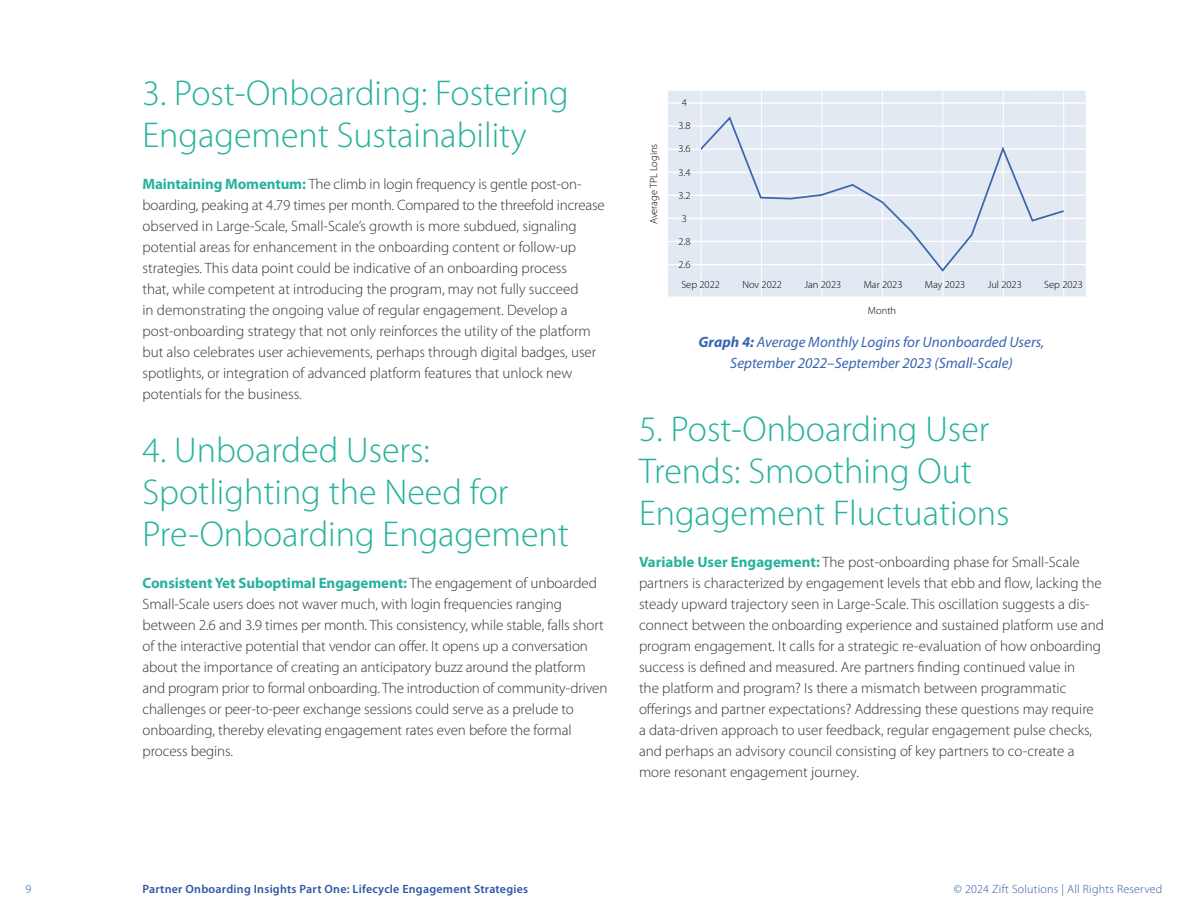
<style>
.page{position:relative;width:1188px;height:918px;background:#fff}
.page>*{position:absolute;margin:0;border:0;box-sizing:border-box;transform-origin:0 0}
.t1{font:300 36px/42px "Myriad Pro";color:#27b29d}
.t2{font:300 15px/21px "Myriad Pro";color:#303133}
.Image_Caption{font:italic 15px/21px "Myriad Pro";color:#3866b0;text-align:center}
.t3{font:600 12px "Myriad Pro";letter-spacing:.02em;color:#2b58a2}
.t4{font:300 12px "Myriad Pro";letter-spacing:.02em;color:#2b58a2}
.t5{font:300 10.5px "Myriad Pro";color:#000}
.s1{font-weight:700;color:#27b29d}
.s2{font-weight:700}
</style>
<div class="page">
<div style="left:668px;top:91px;width:418px;height:206px;background:#e2e9f3"></div>
<hr style="left:661px;top:264px;width:429px;height:1px;background:#fff">
<hr style="left:661px;top:241px;width:429px;height:1px;background:#fff">
<hr style="left:661px;top:148px;width:429px;height:2px;background:#fff">
<hr style="left:661px;top:218px;width:429px;height:1px;background:#fff">
<hr style="left:661px;top:195px;width:429px;height:1px;background:#fff">
<hr style="left:661px;top:171px;width:429px;height:2px;background:#fff">
<hr style="left:761px;top:85px;width:1px;height:213px;background:#fff">
<hr style="left:822px;top:85px;width:1px;height:213px;background:#fff">
<hr style="left:701px;top:85px;width:1px;height:213px;background:#fff">
<hr style="left:942px;top:85px;width:1px;height:213px;background:#fff">
<hr style="left:1003px;top:85px;width:1px;height:213px;background:#fff">
<hr style="left:1063px;top:85px;width:1px;height:213px;background:#fff">
<hr style="left:882px;top:85px;width:1px;height:213px;background:#fff">
<hr style="left:661px;top:125px;width:429px;height:2px;background:#fff">
<hr style="left:662px;top:102px;width:426px;height:2px;background:#fff">
<svg style="left:702px;top:115px;width:361px;height:158px"></svg>
<h3 class="t1" style="left:142px;top:72px;width:428px">3. Post-Onboarding: Fostering<br>Engagement Sustainability</h3>
<p class="t2" style="left:142px;top:173px;width:464px"><span class="s1">Maintaining Momentum:</span> The climb in login frequency is gentle post-on&shy;boarding, peaking at 4.79 times per month. Compared to the threefold increase observed in Large-Scale, Small-Scale’s growth is more subdued, signaling potential areas for enhancement in the onboarding content or follow-up strategies. This data point could be indicative of an onboarding process<br>that, while competent at introducing the program, may not fully succeed<br>in demonstrating the ongoing value of regular engagement. Develop a post-onboarding strategy that not only reinforces the utility of the platform but also celebrates user achievements, perhaps through digital badges, user spotlights, or integration of advanced platform features that unlock new potentials for the business.</p>
<h3 class="t1" style="left:142px;top:429px;width:428px">4. Unboarded Users:<br>Spotlighting the Need for<br>Pre-Onboarding Engagement</h3>
<p class="t2" style="left:142px;top:572px;width:466px"><span class="s1">Consistent Yet Suboptimal Engagement:</span> The engagement of unboarded Small-Scale users does not waver much, with login frequencies ranging between 2.6 and 3.9 times per month. This consistency, while stable, falls short of the interactive potential that vendor can offer. It opens up a conversation about the importance of creating an anticipatory buzz around the platform and program prior to formal onboarding. The introduction of community-driven challenges or peer-to-peer exchange sessions could serve as a prelude to onboarding, thereby elevating engagement rates even before the formal process begins.</p>
<p class="t5" style="left:647px;top:224px;width:82px;rotate:-90deg">Average TPL Logins</p>
<p class="t5" style="left:682px;top:96px;width:7px">4</p>
<p class="t5" style="left:678px;top:120px;width:14px">3.8</p>
<p class="t5" style="left:678px;top:143px;width:14px">3.6</p>
<p class="t5" style="left:678px;top:166px;width:14px">3.4</p>
<p class="t5" style="left:678px;top:189px;width:14px">3.2</p>
<p class="t5" style="left:682px;top:212px;width:7px">3</p>
<p class="t5" style="left:678px;top:235px;width:14px">2.8</p>
<p class="t5" style="left:678px;top:258px;width:14px">2.6</p>
<p class="t5" style="left:681px;top:278px;width:40px">Sep 2022</p>
<p class="t5" style="left:742px;top:278px;width:41px">Nov 2022</p>
<p class="t5" style="left:805px;top:278px;width:38px">Jan 2023</p>
<p class="t5" style="left:864px;top:278px;width:40px">Mar 2023</p>
<p class="t5" style="left:925px;top:278px;width:42px">May 2023</p>
<p class="t5" style="left:988px;top:278px;width:36px">Jul 2023</p>
<p class="t5" style="left:1044px;top:278px;width:40px">Sep 2023</p>
<p class="t5" style="left:868px;top:304px;width:30px">Month</p>
<p class="Image_Caption" style="left:699px;top:331px;width:347px"><span class="s2">Graph 4:</span> Average Monthly Logins for Unonboarded Users,<br>September 2022–September 2023 (Small-Scale)</p>
<h3 class="t1" style="left:639px;top:408px;width:372px">5. Post-Onboarding User<br>Trends: Smoothing Out<br>Engagement Fluctuations</h3>
<p class="t2" style="left:639px;top:551px;width:466px"><span class="s1">Variable User Engagement:</span> The post-onboarding phase for Small-Scale partners is characterized by engagement levels that ebb and flow, lacking the steady upward trajectory seen in Large-Scale. This oscillation suggests a dis&shy;connect between the onboarding experience and sustained platform use and program engagement. It calls for a strategic re-evaluation of how onboarding success is defined and measured. Are partners finding continued value in<br>the platform and program? Is there a mismatch between programmatic offerings and partner expectations? Addressing these questions may require a data-driven approach to user feedback, regular engagement pulse checks, and perhaps an advisory council consisting of key partners to co-create a more resonant engagement journey.</p>
<p class="t4" style="left:26px;top:881px;width:7px">9</p>
<p class="t3" style="left:143px;top:881px;width:387px">Partner Onboarding Insights Part One: Lifecycle Engagement Strategies</p>
<p class="t4" style="left:954px;top:881px;width:210px">© 2024 Zift Solutions | All Rights Reserved</p>
</div>
